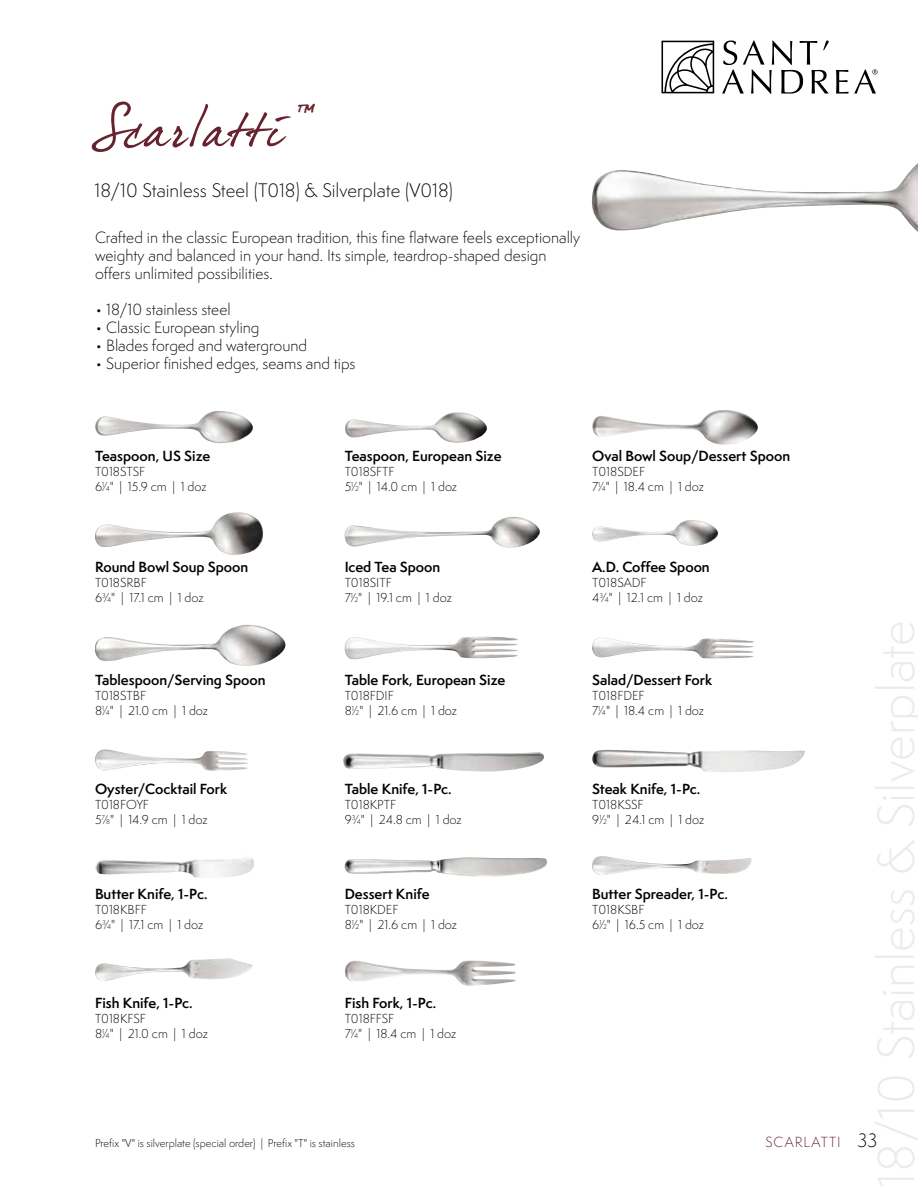
<style>
.page{position:relative;width:918px;height:1188px;background:#fff}
.page>*{position:absolute;margin:0;border:0;box-sizing:border-box;transform-origin:0 0}
.t1{font:54px "dear Joesmooth";letter-spacing:-.01em;color:#66222e}
.t2{font:300 18px "Semplicita Pro";color:#000}
.t3{font:300 15px/18px "Semplicita Pro";color:#000}
.t4{font:600 13.5px "Semplicita Pro";color:#000}
.t5{font:300 13.5px "Semplicita Pro";letter-spacing:.075em;color:#66222e}
.t6{font:300 12px/15px "Semplicita Pro";color:#000}
.t7{font:300 10.5px "Semplicita Pro";color:#000}
.s1{font-size:6.6px}
.s2{font-size:18px;color:#000}
</style>
<div class="page">
<img style="left:95px;top:411px;width:158px;height:33px">
<img style="left:592px;top:163px;width:326px;height:69px">
<img style="left:345px;top:517px;width:195px;height:31px">
<img style="left:592px;top:520px;width:126px;height:26px">
<img style="left:345px;top:637px;width:173px;height:22px">
<img style="left:345px;top:412px;width:142px;height:31px">
<img style="left:592px;top:410px;width:166px;height:35px">
<img style="left:95px;top:512px;width:169px;height:43px">
<img style="left:592px;top:637px;width:162px;height:22px">
<img style="left:343px;top:752px;width:201px;height:20px">
<img style="left:95px;top:749px;width:153px;height:22px">
<img style="left:592px;top:750px;width:213px;height:22px">
<img style="left:95px;top:857px;width:159px;height:21px">
<img style="left:345px;top:857px;width:202px;height:20px">
<img style="left:95px;top:625px;width:190px;height:41px">
<img style="left:345px;top:960px;width:171px;height:26px">
<img style="left:95px;top:958px;width:158px;height:23px">
<svg style="left:722px;top:40px;width:107px;height:54px"></svg>
<svg style="left:836px;top:69px;width:41px;height:25px"></svg>
<svg style="left:662px;top:41px;width:52px;height:52px"></svg>
<img style="left:592px;top:856px;width:160px;height:19px">
<h1 class="t1" style="left:94px;top:95px;width:224px">Scarlatti <sup>™</sup></h1>
<h2 class="t2" style="left:94px;top:179px;width:360px">18/10 Stainless Steel (T018) &amp; Silverplate (V018)</h2>
<p class="t3" style="left:95px;top:228px;width:487px">Crafted in the classic European tradition, this fine flatware feels exceptionally weighty and balanced in your hand. Its simple, teardrop-shaped design offers unlimited possibilities.</p>
<p class="t3" style="left:95px;top:300px;width:137px">• 18/10 stainless steel</p>
<p class="t3" style="left:95px;top:318px;width:166px">• Classic European styling</p>
<p class="t3" style="left:95px;top:336px;width:214px">• Blades forged and waterground</p>
<p class="t3" style="left:95px;top:354px;width:262px">• Superior finished edges, seams and tips</p>
<p class="t4" style="left:95px;top:446px;width:117px">Teaspoon, US Size</p>
<p class="t6" style="left:95px;top:464px;width:113px">T018STSF<br>6<sup>1</sup>⁄<span class="s1">4</span>" | 15.9 cm | 1 doz</p>
<p class="t4" style="left:95px;top:557px;width:155px">Round Bowl Soup Spoon</p>
<p class="t6" style="left:95px;top:575px;width:110px">T018SRBF<br>6<sup>3</sup>⁄<span class="s1">4</span>" | 17.1 cm | 1 doz</p>
<p class="t4" style="left:95px;top:670px;width:172px">Tablespoon/Serving Spoon</p>
<p class="t6" style="left:95px;top:688px;width:115px">T018STBF<br>8<sup>1</sup>⁄<span class="s1">4</span>" | 21.0 cm | 1 doz</p>
<p class="t4" style="left:95px;top:779px;width:134px">Oyster/Cocktail Fork</p>
<p class="t6" style="left:95px;top:797px;width:114px">T018FOYF<br>5<sup>7</sup>⁄<span class="s1">8</span>" | 14.9 cm | 1 doz</p>
<p class="t4" style="left:95px;top:884px;width:114px">Butter Knife, 1-Pc.</p>
<p class="t6" style="left:95px;top:902px;width:110px">T018KBFF<br>6<sup>3</sup>⁄<span class="s1">4</span>" | 17.1 cm | 1 doz</p>
<p class="t4" style="left:95px;top:993px;width:99px">Fish Knife, 1-Pc.</p>
<p class="t6" style="left:95px;top:1011px;width:114px">T018KFSF<br>8<sup>1</sup>⁄<span class="s1">4</span>" | 21.0 cm | 1 doz</p>
<p class="t4" style="left:345px;top:446px;width:158px">Teaspoon, European Size</p>
<p class="t6" style="left:345px;top:464px;width:114px">T018SFTF<br>5<sup>1</sup>⁄<span class="s1">2</span>" | 14.0 cm | 1 doz</p>
<p class="t4" style="left:345px;top:557px;width:97px">Iced Tea Spoon</p>
<p class="t6" style="left:345px;top:575px;width:109px">T018SITF<br>7<sup>1</sup>⁄<span class="s1">2</span>" | 19.1 cm | 1 doz</p>
<p class="t4" style="left:345px;top:670px;width:162px">Table Fork, European Size</p>
<p class="t6" style="left:345px;top:688px;width:114px">T018FDIF<br>8<sup>1</sup>⁄<span class="s1">2</span>" | 21.6 cm | 1 doz</p>
<p class="t4" style="left:345px;top:779px;width:108px">Table Knife, 1-Pc.</p>
<p class="t6" style="left:345px;top:797px;width:119px">T018KPTF<br>9<sup>3</sup>⁄<span class="s1">4</span>" | 24.8 cm | 1 doz</p>
<p class="t4" style="left:345px;top:884px;width:86px">Dessert Knife</p>
<p class="t6" style="left:345px;top:902px;width:114px">T018KDEF<br>8<sup>1</sup>⁄<span class="s1">2</span>" | 21.6 cm | 1 doz</p>
<p class="t4" style="left:345px;top:993px;width:93px">Fish Fork, 1-Pc.</p>
<p class="t6" style="left:345px;top:1011px;width:113px">T018FFSF<br>7<sup>1</sup>⁄<span class="s1">4</span>" | 18.4 cm | 1 doz</p>
<p class="t4" style="left:592px;top:446px;width:199px">Oval Bowl Soup/Dessert Spoon</p>
<p class="t6" style="left:592px;top:464px;width:113px">T018SDEF<br>7<sup>1</sup>⁄<span class="s1">4</span>" | 18.4 cm | 1 doz</p>
<p class="t4" style="left:592px;top:557px;width:119px">A.D. Coffee Spoon</p>
<p class="t6" style="left:592px;top:575px;width:112px">T018SADF<br>4<sup>3</sup>⁄<span class="s1">4</span>" | 12.1 cm | 1 doz</p>
<p class="t4" style="left:592px;top:670px;width:121px">Salad/Dessert Fork</p>
<p class="t6" style="left:592px;top:688px;width:113px">T018FDEF<br>7<sup>1</sup>⁄<span class="s1">4</span>" | 18.4 cm | 1 doz</p>
<p class="t4" style="left:592px;top:779px;width:109px">Steak Knife, 1-Pc.</p>
<p class="t6" style="left:592px;top:797px;width:114px">T018KSSF<br>9<sup>1</sup>⁄<span class="s1">2</span>" | 24.1 cm | 1 doz</p>
<p class="t4" style="left:592px;top:884px;width:137px">Butter Spreader, 1-Pc.</p>
<p class="t6" style="left:592px;top:902px;width:113px">T018KSBF<br>6<sup>1</sup>⁄<span class="s1">2</span>" | 16.5 cm | 1 doz</p>
<p class="t7" style="left:95px;top:1137px;width:261px">Prefix "V" is silverplate (special order) | Prefix "T" is stainless</p>
<p class="t5" style="left:765px;top:1133px;width:114px">SCARLATTI <span class="s2">33</span></p>
</div>
